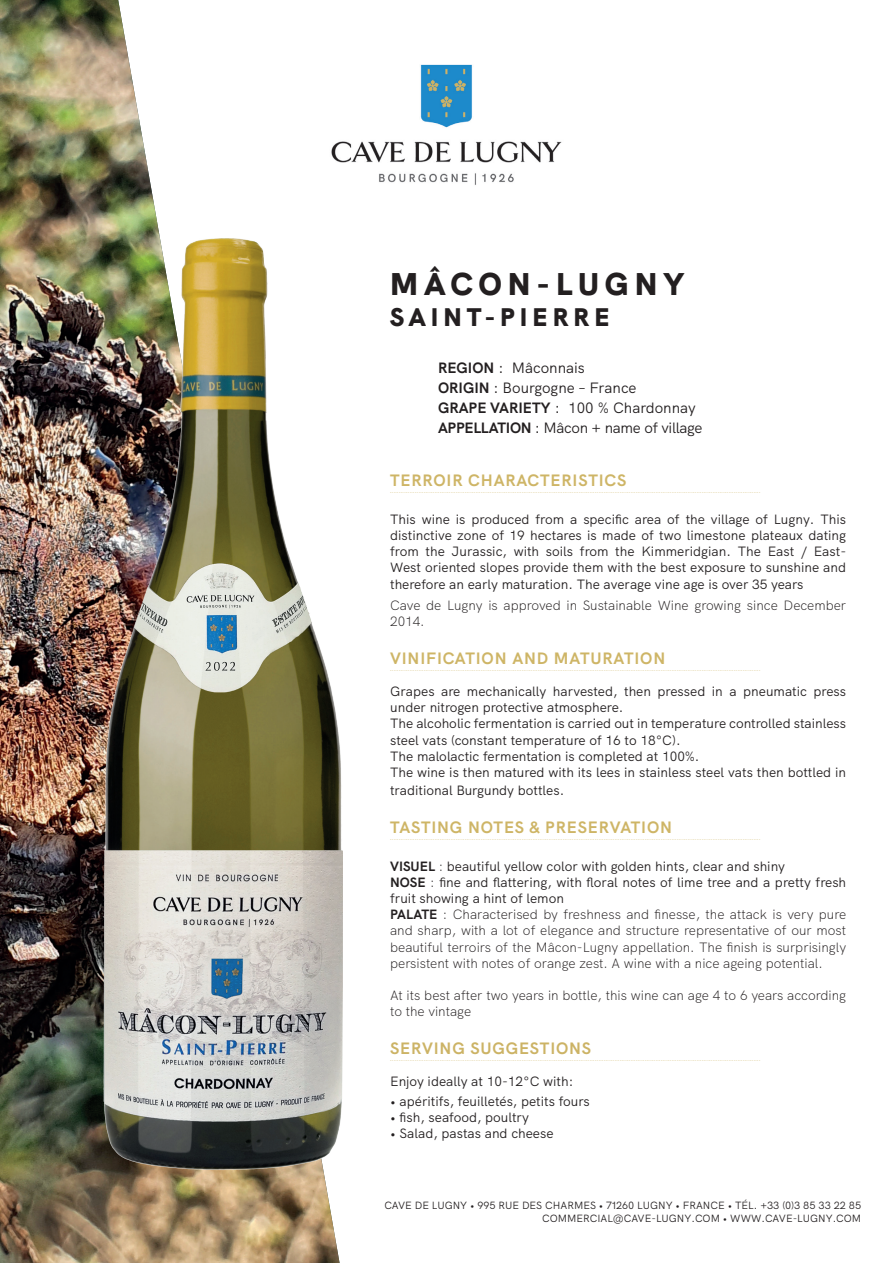
<style>
.page{position:relative;width:893px;height:1263px;background:#fff}
.page>*{position:absolute;margin:0;border:0;box-sizing:border-box;transform-origin:0 0}
.t1{font:900 31.5px "HK Grotesk";letter-spacing:.2em;color:#231f20}
.t2{font:900 25.5px "HK Grotesk";letter-spacing:.2em;color:#231f20}
.t3{font:700 16.5px "HK Grotesk";letter-spacing:.05em;color:#ceb566}
.t4{font:700 16.5px "HK Grotesk";letter-spacing:.05em;color:#ccb365}
.t5{font:15px/20.1px "HK Grotesk";letter-spacing:-.005em;color:#231f20}
.t6{font:13.5px/16.2px "HK Grotesk";color:#231f20;text-align:justify}
.t7{font:300 13.5px/16.2px "HK Grotesk";color:#231f20}
.t8{font:10.5px/12.6px "HK Grotesk";color:#231f20;text-align:right}
.t9{font:6px "Montserrat";color:#ceb566}
.s1{font-weight:700}
.s2{font-weight:400}
</style>
<div class="page">
<img style="left:0;top:0;width:340px;height:1263px">
<img style="left:102px;top:238px;width:240px;height:931px">
<img style="left:313px;top:42px;width:249px;height:166px">
<h1 class="t1" style="left:390px;top:260px;width:295px">MÂCON-LUGNY</h1>
<h2 class="t2" style="left:390px;top:297px;width:221px">SAINT-PIERRE</h2>
<h3 class="t5" style="left:438px;top:356px;width:266px"><span class="s1">REGION</span> : Mâconnais<br><span class="s1">ORIGIN</span> : Bourgogne – France<br><span class="s1">GRAPE VARIETY</span> : 100 % Chardonnay<br><span class="s1">APPELLATION</span> : Mâcon + name of village</h3>
<h3 class="t3" style="left:390px;top:467px;width:238px">TERROIR CHARACTERISTICS</h3>
<p class="t9" style="left:390px;top:486px;width:372px">................................................................................................................................................................................................................</p>
<p class="t6" style="left:390px;top:510px;width:458px">This wine is produced from a specific area of the village of Lugny. This distinctive zone of 19 hectares is made of two limestone plateaux dating from the Jurassic, with soils from the Kimmeridgian. The East / East-West oriented slopes provide them with the best exposure to sunshine and therefore an early maturation. The average vine age is over 35 years</p>
<h3 class="t7" style="left:390px;top:596px;width:458px">Cave de Lugny is approved in Sustainable Wine growing since December<br>2014.</h3>
<h3 class="t3" style="left:390px;top:645px;width:277px">VINIFICATION AND MATURATION</h3>
<p class="t9" style="left:390px;top:665px;width:372px">................................................................................................................................................................................................................</p>
<p class="t6" style="left:390px;top:682px;width:458px;text-align:left">Grapes are mechanically harvested, then pressed in a pneumatic press under nitrogen protective atmosphere.<br>The alcoholic fermentation is carried out in temperature controlled stainless steel vats (constant temperature of 16 to 18°C).<br>The malolactic fermentation is completed at 100%.<br>The wine is then matured with its lees in stainless steel vats then bottled in</p>
<h3 class="t6" style="left:390px;top:781px;width:176px">traditional Burgundy bottles.</h3>
<h3 class="t3" style="left:390px;top:814px;width:283px">TASTING NOTES &amp; PRESERVATION</h3>
<p class="t9" style="left:390px;top:833px;width:372px">................................................................................................................................................................................................................</p>
<p class="t7" style="left:390px;top:857px;width:458px"><span class="s1">VISUEL</span> : <span class="s2">beautiful yellow color with golden hints, clear and shiny<br></span><span class="s1">NOSE</span> : <span class="s2">fine and flattering, with floral notes of lime tree and a pretty fresh fruit showing a hint of lemon<br></span><span class="s1">PALATE</span> : Characterised by freshness and finesse, the attack is very pure and sharp, with a lot of elegance and structure representative of our most beautiful terroirs of the Mâcon-Lugny appellation. The finish is surprisingly persistent with notes of orange zest. A wine with a nice ageing potential.</p>
<h3 class="t7" style="left:390px;top:986px;width:458px">At its best after two years in bottle, this wine can age 4 to 6 years according to the vintage</h3>
<h3 class="t4" style="left:390px;top:1036px;width:203px">SERVING SUGGESTIONS</h3>
<p class="t9" style="left:390px;top:1055px;width:372px">................................................................................................................................................................................................................</p>
<h3 class="t6" style="left:390px;top:1072px;width:185px">Enjoy ideally at 10-12°C with:</h3>
<h3 class="t6" style="left:390px;top:1092px;width:201px">• apéritifs, feuilletés, petits fours</h3>
<h3 class="t6" style="left:390px;top:1108px;width:140px">• fish, seafood, poultry</h3>
<h3 class="t6" style="left:390px;top:1124px;width:165px">• Salad, pastas and cheese</h3>
<h3 class="t8" style="left:384px;top:1198px;width:478px">CAVE DE LUGNY • 995 RUE DES CHARMES • 71260 LUGNY • FRANCE • TÉL. +33 (0)3 85 33 22 85<br>COMMERCIAL@CAVE-LUGNY.COM • WWW.CAVE-LUGNY.COM</h3>
</div>
